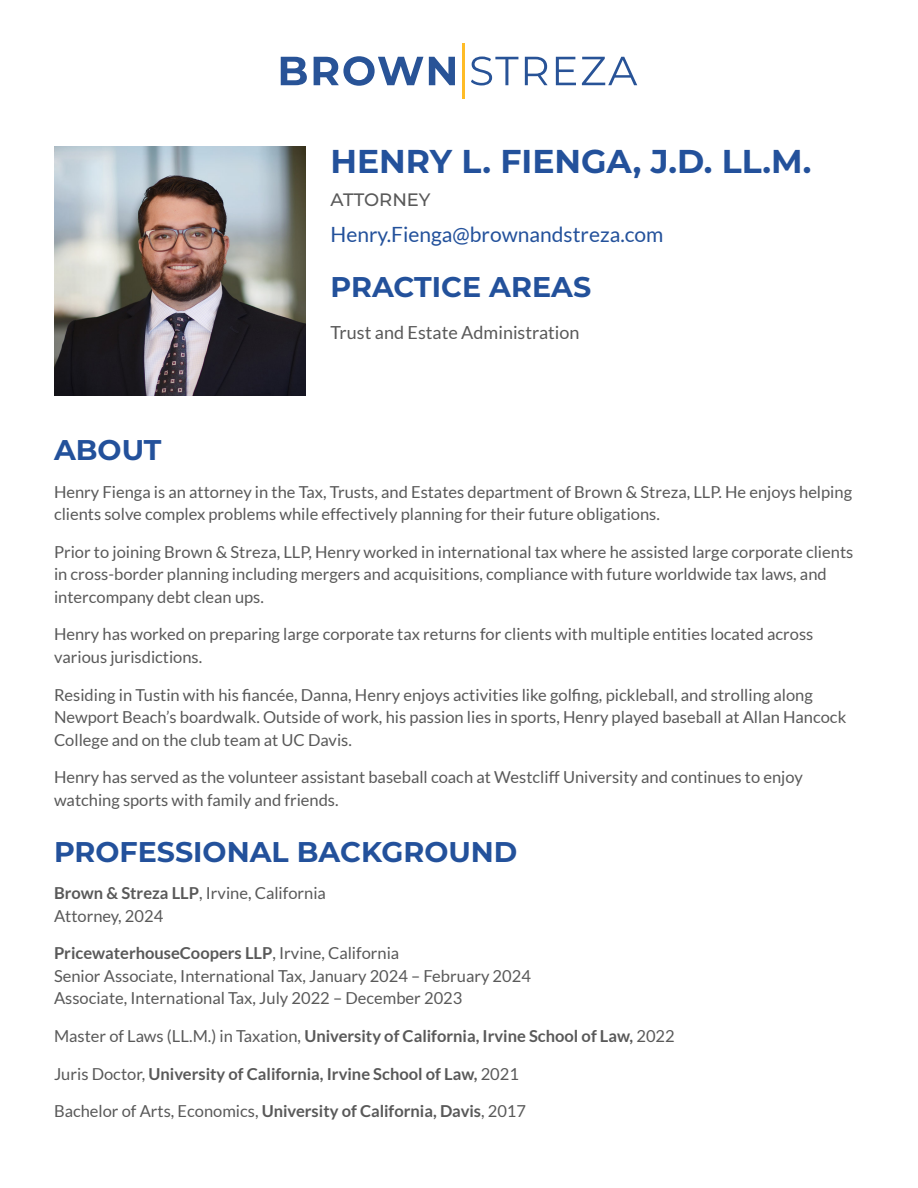
<style>
.page{position:relative;width:918px;height:1188px;background:#fff}
.page>*{position:absolute;margin:0;border:0;box-sizing:border-box;transform-origin:0 0}
.Name{font:700 33px "Montserrat";color:#23519b}
.t1{font:700 28.5px "Montserrat";color:#23519b}
.Email{font:21px "Lato";color:#23519b}
.Practice_Areas{font:18px "Lato";color:#595959}
.t2{font:500 18px "Montserrat";color:#595959}
.Copy{font:16.5px/22.5px "Lato";color:#595959}
.Copy-2{font:700 16.5px "Lato";color:#595959}
.s1{font-weight:700}
.s2{font-weight:400}
</style>
<div class="page">
<img style="left:54px;top:147px;width:251px;height:249px">
<hr style="left:463px;top:43px;width:2px;height:56px;background:#ffbc26">
<svg style="left:281px;top:56px;width:356px;height:30px"></svg>
<p class="Name" style="left:330px;top:138px;width:482px">HENRY L. FIENGA, J.D. LL.M.</p>
<p class="t2" style="left:330px;top:187px;width:102px">ATTORNEY</p>
<p class="Email" style="left:330px;top:222px;width:335px">Henry.Fienga@brownandstreza.com</p>
<p class="t1" style="left:330px;top:267px;width:262px">PRACTICE AREAS</p>
<p class="Practice_Areas" style="left:330px;top:323px;width:251px">Trust and Estate Administration</p>
<p class="t1" style="left:54px;top:429px;width:109px">ABOUT</p>
<p class="Copy" style="left:54px;top:480px;width:800px">Henry Fienga is an attorney in the Tax, Trusts, and Estates department of Brown &amp; Streza, LLP. He enjoys helping clients solve complex problems while effectively planning for their future obligations.</p>
<p class="Copy" style="left:54px;top:541px;width:801px">Prior to joining Brown &amp; Streza, LLP, Henry worked in international tax where he assisted large corporate clients in cross-border planning including mergers and acquisitions, compliance with future worldwide tax laws, and intercompany debt clean ups.</p>
<p class="Copy" style="left:54px;top:623px;width:761px">Henry has worked on preparing large corporate tax returns for clients with multiple entities located across various jurisdictions.</p>
<p class="Copy" style="left:54px;top:683px;width:794px">Residing in Tustin with his fiancée, Danna, Henry enjoys activities like golfing, pickleball, and strolling along<br>Newport Beach’s boardwalk. Outside of work, his passion lies in sports, Henry played baseball at Allan Hancock<br>College and on the club team at UC Davis.</p>
<p class="Copy" style="left:54px;top:766px;width:750px">Henry has served as the volunteer assistant baseball coach at Westcliff University and continues to enjoy watching sports with family and friends.</p>
<p class="t1" style="left:54px;top:831px;width:465px">PROFESSIONAL BACKGROUND</p>
<p class="Copy" style="left:54px;top:882px;width:274px"><span class="s1">Brown &amp; Streza LLP</span>, Irvine, California<br>Attorney, 2024</p>
<p class="Copy" style="left:54px;top:942px;width:478px"><span class="s1">PricewaterhouseCoopers LLP</span>, Irvine, California<br>Senior Associate, International Tax, January 2024 – February 2024<br>Associate, International Tax, July 2022 – December 2023</p>
<p class="Copy-2" style="left:54px;top:1026px;width:622px"><span class="s2">Master of Laws (LL.M.) in Taxation,</span> University of California, Irvine School of Law, <span class="s2">2022</span></p>
<p class="Copy-2" style="left:54px;top:1064px;width:466px"><span class="s2">Juris Doctor,</span> University of California, Irvine School of Law, <span class="s2">2021</span></p>
<p class="Copy" style="left:54px;top:1100px;width:474px">Bachelor of Arts, Economics, <span class="s1">University of California, Davis</span>, 2017</p>
</div>
